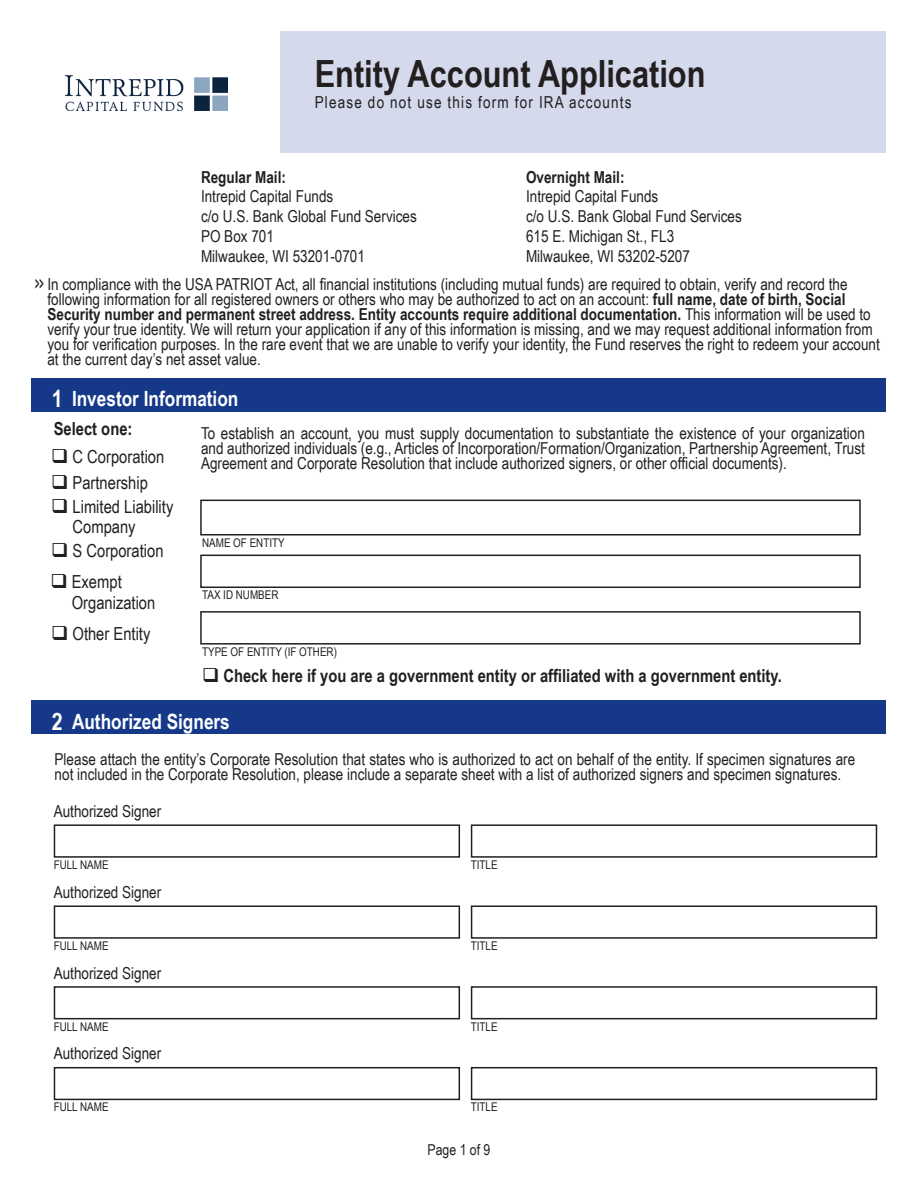
<style>
.page{position:relative;width:918px;height:1188px;background:#fff}
.page>*{position:absolute;margin:0;border:0;box-sizing:border-box;transform-origin:0 0}
.t1{font:700 37.5px "Arial Narrow";color:#231f20}
.t2{font:700 24px "Arial Narrow";color:#fff}
.t3{font:700 21px "Arial Narrow";color:#fff}
.t4{font:18px/19.5px "Arial Narrow";color:#231f20}
.t5{font:700 18px "Arial Narrow";color:#231f20}
.t6{font:16.5px/15px "Arial Narrow";color:#231f20}
.t7{font:16.5px "Arial Narrow";letter-spacing:.07em;color:#231f20}
.t8{font:700 16.5px "Arial Narrow";color:#231f20}
.t9{font:15px "Arial Narrow";color:#231f20}
.t10{font:12px "Arial Narrow";color:#231f20}
.s1{font-weight:700;font-size:18px}
.s2{font-weight:700}
</style>
<div class="page">
<img style="left:66px;top:75px;width:162px;height:36px">
<div style="left:280px;top:32px;width:606px;height:121px;background:#d4d9eb"></div>
<div style="left:200px;top:500px;width:661px;height:36px;border:2px solid #231f20"></div>
<div style="left:200px;top:555px;width:661px;height:33px;border:2px solid #231f20"></div>
<div style="left:200px;top:611px;width:661px;height:34px;border:2px solid #231f20"></div>
<div style="left:32px;top:378px;width:854px;height:33px;background:#153889"></div>
<div style="left:32px;top:700px;width:854px;height:34px;background:#153889"></div>
<div style="left:54px;top:824px;width:406px;height:34px;border:2px solid #231f20"></div>
<div style="left:471px;top:824px;width:406px;height:34px;border:2px solid #231f20"></div>
<div style="left:54px;top:905px;width:406px;height:34px;border:2px solid #231f20"></div>
<div style="left:471px;top:905px;width:406px;height:34px;border:2px solid #231f20"></div>
<div style="left:54px;top:986px;width:406px;height:33px;border:2px solid #231f20"></div>
<div style="left:471px;top:986px;width:406px;height:33px;border:2px solid #231f20"></div>
<div style="left:54px;top:1067px;width:406px;height:33px;border:2px solid #231f20"></div>
<div style="left:471px;top:1067px;width:406px;height:33px;border:2px solid #231f20"></div>
<p class="t1" style="left:315px;top:46px;width:392px">Entity Account Application</p>
<p class="t7" style="left:315px;top:90px;width:318px">Please do not use this form for IRA accounts</p>
<p class="t8" style="left:201px;top:164px;width:86px">Regular Mail:</p>
<p class="t6" style="left:201px;top:189px;width:134px">Intrepid Capital Funds</p>
<p class="t6" style="left:201px;top:208px;width:217px">c/o U.S. Bank Global Fund Services</p>
<p class="t6" style="left:201px;top:228px;width:74px">PO Box 701</p>
<p class="t6" style="left:201px;top:248px;width:165px">Milwaukee, WI 53201-0701</p>
<p class="t8" style="left:526px;top:164px;width:100px">Overnight Mail:</p>
<p class="t6" style="left:526px;top:189px;width:134px">Intrepid Capital Funds</p>
<p class="t6" style="left:526px;top:208px;width:217px">c/o U.S. Bank Global Fund Services</p>
<p class="t6" style="left:526px;top:228px;width:150px">615 E. Michigan St., FL3</p>
<p class="t6" style="left:526px;top:248px;width:165px">Milwaukee, WI 53202-5207</p>
<p class="t6" style="left:47px;top:276px;width:834px;text-indent:-12px"><span class="s1">&gt;&gt;</span> In compliance with the USA PATRIOT Act, all financial institutions (including mutual funds) are required to obtain, verify and record the following information for all registered owners or others who may be authorized to act on an account: <span class="s2">full name, date of birth, Social Security number and permanent street address. Entity accounts require additional documentation.</span> This information will be used to verify your true identity. We will return your application if any of this information is missing, and we may request additional information from you for verification purposes. In the rare event that we are unable to verify your identity, the Fund reserves the right to redeem your account at the current day’s net asset value.</p>
<p class="t2" style="left:52px;top:380px;width:12px">1</p>
<p class="t3" style="left:72px;top:383px;width:168px">Investor Information</p>
<p class="t5" style="left:54px;top:415px;width:80px">Select one:</p>
<p class="t4" style="left:51px;top:447px;width:115px">❑ C Corporation</p>
<p class="t4" style="left:51px;top:472px;width:98px">❑ Partnership</p>
<p class="t4" style="left:73px;top:496px;width:102px;text-indent:-21px">❑ Limited Liability<br>Company</p>
<p class="t4" style="left:51px;top:540px;width:114px">❑ S Corporation</p>
<p class="t4" style="left:72px;top:570px;width:85px;line-height:21.6px;text-indent:-21px">❑ Exempt<br>Organization</p>
<p class="t4" style="left:51px;top:623px;width:101px">❑ Other Entity</p>
<p class="t6" style="left:201px;top:425px;width:665px;text-align:justify">To establish an account, you must supply documentation to substantiate the existence of your organization and authorized individuals (e.g., Articles of Incorporation/Formation/Organization, Partnership Agreement, Trust Agreement and Corporate Resolution that include authorized signers, or other official documents).</p>
<p class="t10" style="left:202px;top:534px;width:84px">NAME OF ENTITY</p>
<p class="t10" style="left:202px;top:586px;width:78px">TAX ID NUMBER</p>
<p class="t10" style="left:202px;top:643px;width:136px">TYPE OF ENTITY (IF OTHER)</p>
<p class="t5" style="left:202px;top:662px;width:581px">❑ Check here if you are a government entity or affiliated with a government entity.</p>
<p class="t2" style="left:52px;top:703px;width:12px">2</p>
<p class="t3" style="left:72px;top:706px;width:159px">Authorized Signers</p>
<p class="t6" style="left:55px;top:751px;width:802px">Please attach the entity’s Corporate Resolution that states who is authorized to act on behalf of the entity. If specimen signatures are not included in the Corporate Resolution, please include a separate sheet with a list of authorized signers and specimen signatures.</p>
<p class="t6" style="left:54px;top:803px;width:109px">Authorized Signer</p>
<p class="t10" style="left:54px;top:856px;width:56px">FULL NAME</p>
<p class="t10" style="left:471px;top:856px;width:28px">TITLE</p>
<p class="t6" style="left:54px;top:884px;width:109px">Authorized Signer</p>
<p class="t10" style="left:54px;top:937px;width:56px">FULL NAME</p>
<p class="t10" style="left:471px;top:937px;width:28px">TITLE</p>
<p class="t6" style="left:54px;top:965px;width:109px">Authorized Signer</p>
<p class="t10" style="left:54px;top:1018px;width:56px">FULL NAME</p>
<p class="t10" style="left:471px;top:1018px;width:28px">TITLE</p>
<p class="t6" style="left:54px;top:1045px;width:109px">Authorized Signer</p>
<p class="t10" style="left:54px;top:1098px;width:56px">FULL NAME</p>
<p class="t10" style="left:471px;top:1098px;width:28px">TITLE</p>
<p class="t9" style="left:428px;top:1139px;width:64px">Page 1 of 9</p>
</div>
